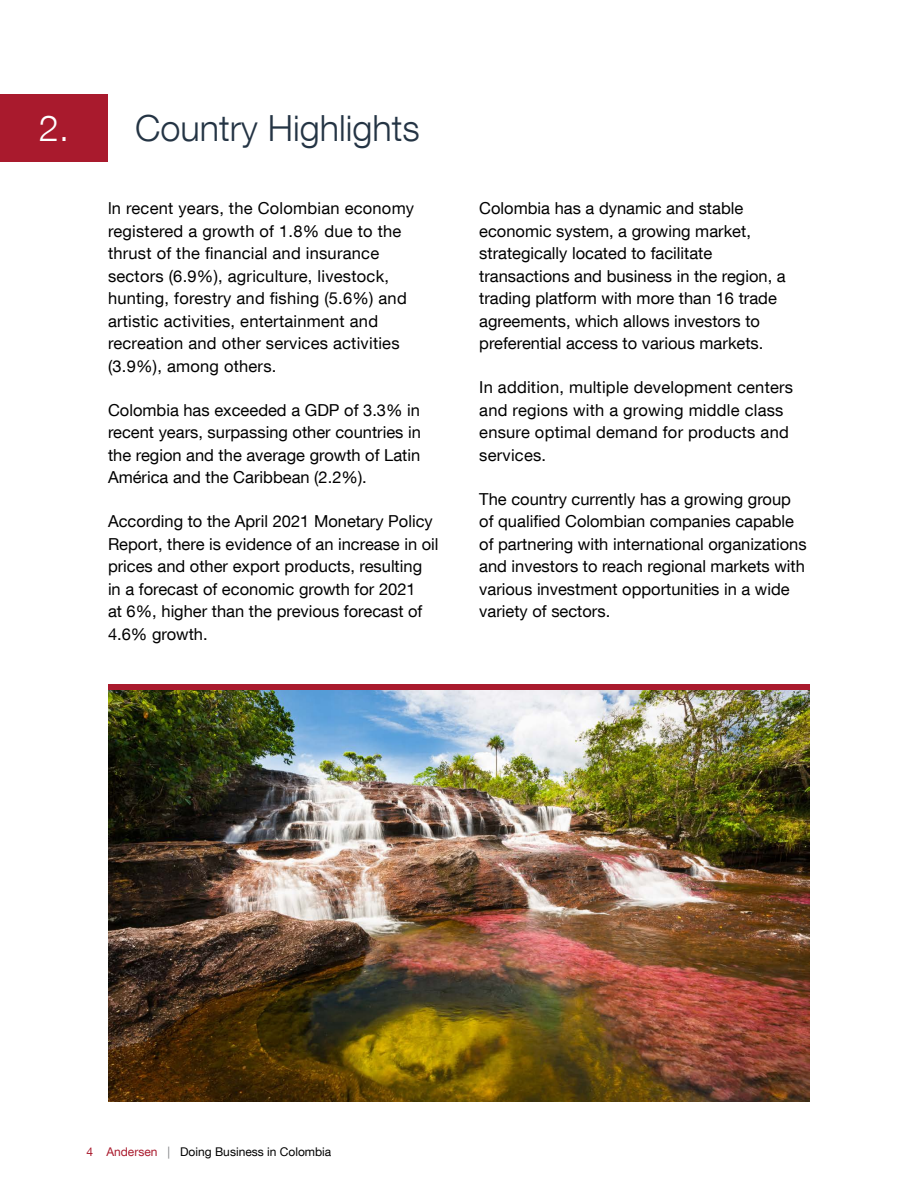
<style>
.page{position:relative;width:918px;height:1188px;background:#fff}
.page>*{position:absolute;margin:0;border:0;box-sizing:border-box;transform-origin:0 0}
.t1{font:300 36px "Helvetica Neue LT Com";color:#243444}
.t2{font:16.5px/22.5px "Helvetica Neue LT Com";color:#000}
.t3{font:12px "Helvetica Neue LT Com";color:#000}
.s1{color:#fff}
.s2{color:#a91a2d}
.s3{color:#808285}
</style>
<div class="page">
<div style="left:0;top:94px;width:108px;height:68px;background:#a91a2d"></div>
<img style="left:108px;top:690px;width:702px;height:412px">
<div style="left:108px;top:684px;width:702px;height:6px;background:#a91a2d"></div>
<h1 class="t1" style="left:39px;top:106px;width:382px"><span class="s1">2.</span> Country Highlights</h1>
<p class="t2" style="left:108px;top:197px;width:308px">ln recent years, the Colombian economy registered a growth of 1.8% due to the thrust of the financial and insurance sectors (6.9%), agriculture, livestock, hunting, forestry and fishing (5.6%) and artistic activities, entertainment and recreation and other services activities (3.9%), among others.</p>
<p class="t2" style="left:108px;top:398px;width:314px;text-align:justify">Colombia has exceeded a GDP of 3.3% in recent years, surpassing other countries in the region and the average growth of Latin América and the Caribbean (2.2%).</p>
<p class="t2" style="left:108px;top:510px;width:332px">According to the April 2021 Monetary Policy Report, there is evidence of an increase in oil prices and other export products, resulting in a forecast of economic growth for 2021<br>at 6%, higher than the previous forecast of 4.6% growth.</p>
<p class="t2" style="left:479px;top:197px;width:308px">Colombia has a dynamic and stable economic system, a growing market, strategically located to facilitate transactions and business in the region, a trading platform with more than 16 trade agreements, which allows investors to preferential access to various markets.</p>
<p class="t2" style="left:479px;top:376px;width:315px">In addition, multiple development centers and regions with a growing middle class ensure optimal demand for products and services.</p>
<p class="t2" style="left:479px;top:487px;width:329px">The country currently has a growing group of qualified Colombian companies capable of partnering with international organizations and investors to reach regional markets with various investment opportunities in a wide variety of sectors.</p>
<p class="t3" style="left:86px;top:1144px;width:246px"><span class="s2">4 Andersen</span> <span class="s3">|</span> Doing Business in Colombia</p>
</div>
